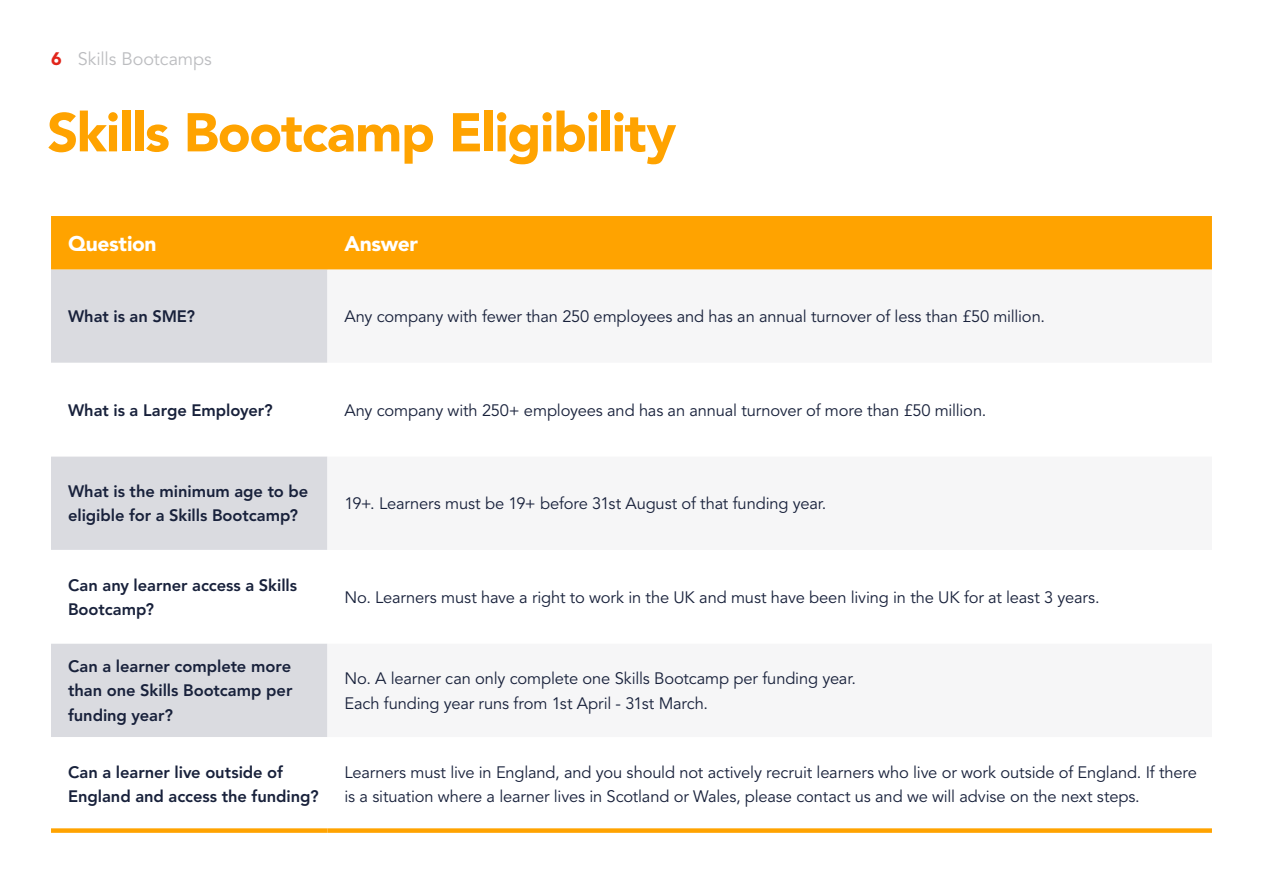
<style>
.page{position:relative;width:1263px;height:893px;background:#fff}
.page>*{position:absolute;margin:0;border:0;box-sizing:border-box;transform-origin:0 0}
.t1{font:900 54px "Avenir LT Pro";letter-spacing:-.02em;color:#ffa300}
.t2{font:900 21px "Avenir LT Pro";letter-spacing:-.015em;color:#fff}
.t3{font:18px "Avenir LT Pro";letter-spacing:-.005em;color:#bcbdc0}
.Body_Text{font:16.5px/24px "Avenir LT Pro";letter-spacing:-.01em;color:#18213b}
.Body_Text-2{font:800 16.5px/24px "Avenir LT Pro";letter-spacing:-.005em;color:#18213b}
.s1{font-weight:900;color:#e1251b}
</style>
<div class="page">
<div style="left:51px;top:216px;width:1161px;height:54px;background:#ffa300"></div>
<div style="left:51px;top:270px;width:276px;height:93px;background:#dadbe0"></div>
<svg style="left:51px;top:456px;width:277px;height:281px;fill:#dadbe0"></svg>
<div style="left:51px;top:828px;width:276px;height:5px;background:#ffa300"></div>
<div style="left:327px;top:828px;width:885px;height:5px;background:#ffa300"></div>
<h3 class="t3" style="left:51px;top:48px;width:162px"><span class="s1">6</span> Skills Bootcamps</h3>
<h3 class="t1" style="left:47px;top:100px;width:630px">Skills Bootcamp Eligibility</h3>
<h4 class="t2" style="left:68px;top:231px;width:90px">Question</h4>
<h4 class="t2" style="left:344px;top:231px;width:75px">Answer</h4>
<p class="Body_Text-2" style="left:68px;top:305px;width:129px">What is an SME?</p>
<p class="Body_Text" style="left:344px;top:305px;width:702px">Any company with fewer than 250 employees and has an annual turnover of less than £50 million.</p>
<p class="Body_Text-2" style="left:68px;top:398px;width:206px">What is a Large Employer?</p>
<p class="Body_Text" style="left:344px;top:398px;width:643px">Any company with 250+ employees and has an annual turnover of more than £50 million.</p>
<p class="Body_Text-2" style="left:68px;top:480px;width:242px">What is the minimum age to be eligible for a Skills Bootcamp?</p>
<p class="Body_Text" style="left:344px;top:492px;width:484px">19+. Learners must be 19+ before 31st August of that funding year.</p>
<p class="Body_Text-2" style="left:68px;top:573px;width:231px">Can any learner access a Skills<br>Bootcamp?</p>
<p class="Body_Text" style="left:344px;top:586px;width:757px">No. Learners must have a right to work in the UK and must have been living in the UK for at least 3 years.</p>
<p class="Body_Text-2" style="left:68px;top:655px;width:226px;text-align:justify">Can a learner complete more than one Skills Bootcamp per funding year?</p>
<p class="Body_Text" style="left:344px;top:667px;width:513px">No. A learner can only complete one Skills Bootcamp per funding year.</p>
<p class="Body_Text" style="left:344px;top:691px;width:365px">Each funding year runs from 1st April - 31st March.</p>
<p class="Body_Text-2" style="left:68px;top:760px;width:252px">Can a learner live outside of<br>England and access the funding?</p>
<p class="Body_Text" style="left:344px;top:761px;width:854px">Learners must live in England, and you should not actively recruit learners who live or work outside of England. If there is a situation where a learner lives in Scotland or Wales, please contact us and we will advise on the next steps.</p>
</div>
